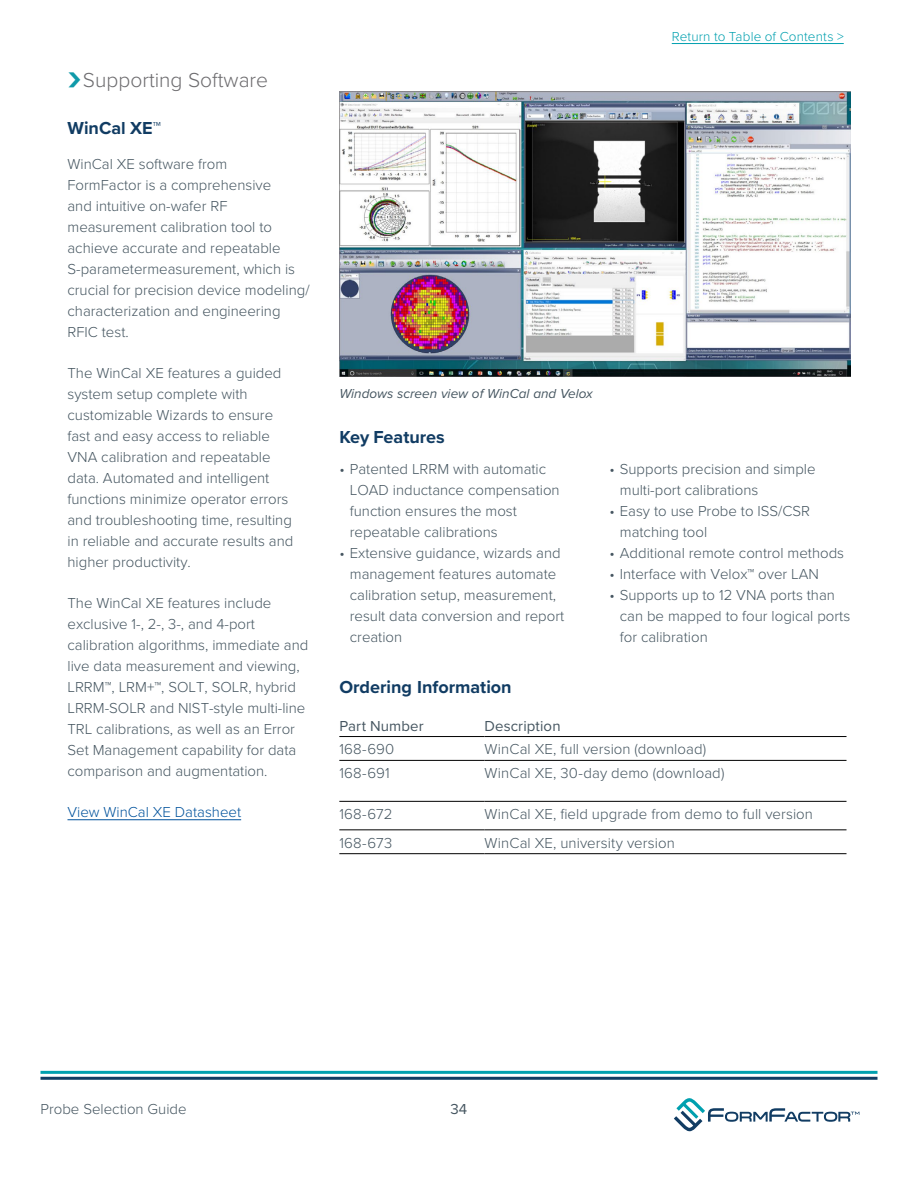
<style>
.page{position:relative;width:918px;height:1188px;background:#fff}
.page>*{position:absolute;margin:0;border:0;box-sizing:border-box;transform-origin:0 0}
.t1{font:300 21px "Proxima Nova";color:#6d6c6f}
.t2{font:700 18px "Proxima Nova";color:#113c63}
.t3{font:300 15px/21px "Proxima Nova";color:#455560}
.t4{font:15px "Proxima Nova";letter-spacing:.005em;color:#455560}
.t5{font:300 15px "Proxima Nova";color:#00529c}
.t6{font:italic 13.5px "Proxima Nova";color:#455560}
.t7{font:300 13.5px "Proxima Nova";letter-spacing:.01em;color:#00a0af}
.s1{font-weight:700;font-size:42px;color:#109aa9}
</style>
<div class="page">
<svg style="left:674px;top:1098px;width:185px;height:33px"></svg>
<hr style="left:40px;top:1071px;width:838px;height:3px;background:#00a0af">
<hr style="left:40px;top:1077px;width:838px;height:3px;background:#113c63">
<hr style="left:672px;top:43px;width:172px;height:1px;background:#00a0af">
<hr style="left:68px;top:819px;width:173px;height:1px;background:#00529c">
<img style="left:339px;top:92px;width:511px;height:285px">
<hr style="left:339px;top:736px;width:146px;height:1px;background:#000">
<hr style="left:485px;top:736px;width:362px;height:1px;background:#000">
<hr style="left:339px;top:760px;width:146px;height:1px;background:#000">
<hr style="left:485px;top:760px;width:362px;height:1px;background:#000">
<hr style="left:339px;top:801px;width:146px;height:1px;background:#000">
<hr style="left:485px;top:801px;width:362px;height:1px;background:#000">
<hr style="left:339px;top:830px;width:146px;height:1px;background:#000">
<hr style="left:485px;top:830px;width:362px;height:1px;background:#000">
<hr style="left:339px;top:853px;width:146px;height:1px;background:#000">
<hr style="left:485px;top:853px;width:362px;height:1px;background:#000">
<h1 class="t1" style="left:68px;top:65px;width:202px"><span class="s1">›</span>Supporting Software</h1>
<p class="t2" style="left:68px;top:115px;width:95px">WinCal XE™</p>
<p class="t3" style="left:68px;top:152px;width:244px">WinCal XE software from<br>FormFactor is a comprehensive<br>and intuitive on-wafer RF measurement calibration tool to achieve accurate and repeatable<br>S-parametermeasurement, which is crucial for precision device modeling/ characterization and engineering<br>RFIC test.</p>
<p class="t3" style="left:68px;top:361px;width:227px">The WinCal XE features a guided system setup complete with customizable Wizards to ensure fast and easy access to reliable<br>VNA calibration and repeatable data. Automated and intelligent functions minimize operator errors and troubleshooting time, resulting in reliable and accurate results and higher productivity.</p>
<p class="t3" style="left:68px;top:592px;width:242px">The WinCal XE features include exclusive 1-, 2-, 3-, and 4-port calibration algorithms, immediate and live data measurement and viewing, LRRM™, LRM+™, SOLT, SOLR, hybrid LRRM-SOLR and NIST-style multi-line TRL calibrations, as well as an Error Set Management capability for data comparison and augmentation.</p>
<p class="t5" style="left:68px;top:801px;width:175px">View WinCal XE Datasheet</p>
<p class="t7" style="left:672px;top:27px;width:174px">Return to Table of Contents &gt;</p>
<p class="t6" style="left:339px;top:384px;width:255px">Windows screen view of WinCal and Velox</p>
<p class="t2" style="left:339px;top:424px;width:107px">Key Features</p>
<p class="t3" style="left:350px;top:458px;width:211px;text-indent:-10px">• Patented LRRM with automatic<br>LOAD inductance compensation function ensures the most repeatable calibrations</p>
<p class="t3" style="left:350px;top:542px;width:216px;text-indent:-10px">• Extensive guidance, wizards and management features automate calibration setup, measurement, result data conversion and report creation</p>
<p class="t3" style="left:620px;top:458px;width:197px;text-indent:-10px">• Supports precision and simple multi-port calibrations</p>
<p class="t3" style="left:620px;top:500px;width:192px;text-indent:-10px">• Easy to use Probe to ISS/CSR matching tool</p>
<p class="t3" style="left:609px;top:542px;width:236px">• Additional remote control methods</p>
<p class="t3" style="left:609px;top:563px;width:211px">• Interface with Velox™ over LAN</p>
<p class="t3" style="left:620px;top:584px;width:232px;text-indent:-10px">• Supports up to 12 VNA ports than can be mapped to four logical ports for calibration</p>
<p class="t2" style="left:339px;top:674px;width:174px">Ordering Information</p>
<p class="t4" style="left:339px;top:714px;width:86px">Part Number</p>
<p class="t4" style="left:485px;top:714px;width:78px">Description</p>
<p class="t3" style="left:339px;top:738px;width:56px">168-690</p>
<p class="t3" style="left:485px;top:738px;width:223px">WinCal XE, full version (download)</p>
<p class="t3" style="left:339px;top:762px;width:52px">168-691</p>
<p class="t3" style="left:485px;top:762px;width:241px">WinCal XE, 30-day demo (download)</p>
<p class="t3" style="left:339px;top:803px;width:55px">168-672</p>
<p class="t3" style="left:485px;top:803px;width:330px">WinCal XE, field upgrade from demo to full version</p>
<p class="t3" style="left:339px;top:831px;width:54px">168-673</p>
<p class="t3" style="left:485px;top:831px;width:192px">WinCal XE, university version</p>
<p class="t3" style="left:40px;top:1098px;width:148px">Probe Selection Guide</p>
<p class="t4" style="left:451px;top:1098px;width:18px">34</p>
</div>
